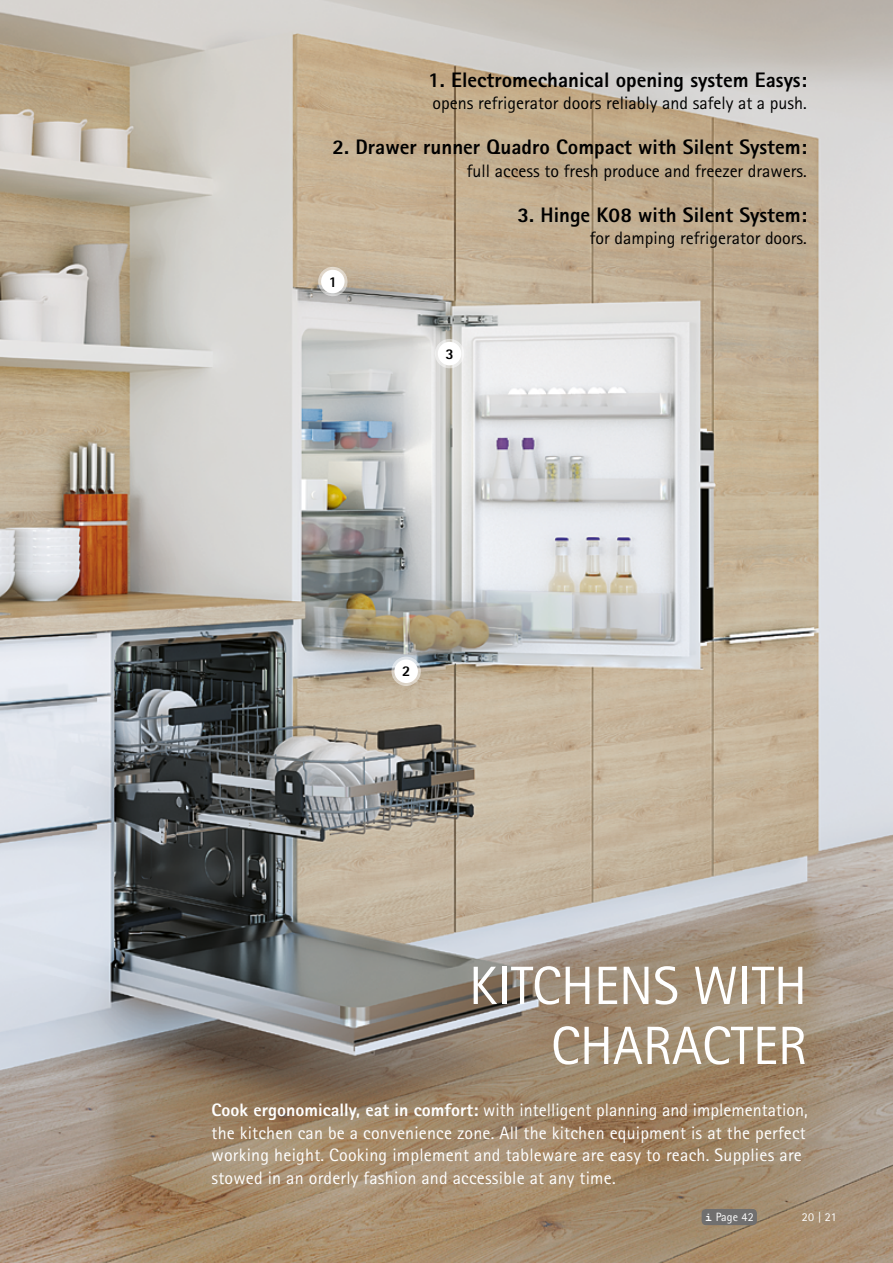
<style>
.page{position:relative;width:893px;height:1263px;background:#fff}
.page>*{position:absolute;margin:0;border:0;box-sizing:border-box;transform-origin:0 0}
.t1{font:54px/60px "Rotis Sans Serif";color:#fff;text-align:right}
.t2{font:800 21px "Rotis Sans Serif";color:#000}
.t3{font:18px/22.5px "Rotis Sans Serif";letter-spacing:.01em;color:#fff}
.t4{font:18px "Rotis Sans Serif";color:#000}
.t5{font:800 15px "Rotis Sans Serif";color:#000}
.t6{font:12px "Rotis Sans Serif";letter-spacing:.01em;color:#fff}
.s1{font-weight:800}
.s2{font-family:"Courier New";font-weight:700}
</style>
<div class="page">
<img style="left:0;top:0;width:893px;height:1263px">
<svg style="left:318px;top:267px;width:29px;height:29px"></svg>
<div style="left:321px;top:270px;width:24px;height:23px;background:#fff;border-radius:50%"></div>
<svg style="left:391px;top:657px;width:30px;height:29px"></svg>
<div style="left:394px;top:659px;width:24px;height:24px;background:#fff;border-radius:50%"></div>
<svg style="left:435px;top:339px;width:29px;height:29px"></svg>
<div style="left:438px;top:342px;width:23px;height:23px;background:#fff;border-radius:50%"></div>
<div style="left:702px;top:1209px;width:55px;height:16px;background:#706f6f;border-radius:4px"></div>
<p class="t2" style="left:428px;top:66px;width:380px">1. Electromechanical opening system Easys:</p>
<p class="t4" style="left:432px;top:92px;width:376px">opens refrigerator doors reliably and safely at a push.</p>
<p class="t2" style="left:332px;top:134px;width:476px">2. Drawer runner Quadro Compact with Silent System:</p>
<p class="t4" style="left:467px;top:160px;width:342px">full access to fresh produce and freezer drawers.</p>
<p class="t2" style="left:518px;top:201px;width:291px">3. Hinge K08 with Silent System:</p>
<p class="t4" style="left:590px;top:227px;width:219px">for damping refrigerator doors.</p>
<p class="t5" style="left:329px;top:272px;width:10px">1</p>
<p class="t5" style="left:445px;top:344px;width:10px">3</p>
<p class="t5" style="left:402px;top:662px;width:10px">2</p>
<h1 class="t1" style="left:469px;top:955px;width:339px">KITCHENS WITH<br>CHARACTER</h1>
<p class="t3" style="left:212px;top:1099px;width:598px"><span class="s1">Cook ergonomically, eat in comfort:</span> with intelligent planning and implementation, the kitchen can be a convenience zone. All the kitchen equipment is at the perfect working height. Cooking implement and tableware are easy to reach. Supplies are stowed in an orderly fashion and accessible at any time.</p>
<p class="t6" style="left:705px;top:1209px;width:50px"><span class="s2">i</span> Page 42</p>
<p class="t6" style="left:802px;top:1210px;width:37px">20 | 21</p>
</div>
